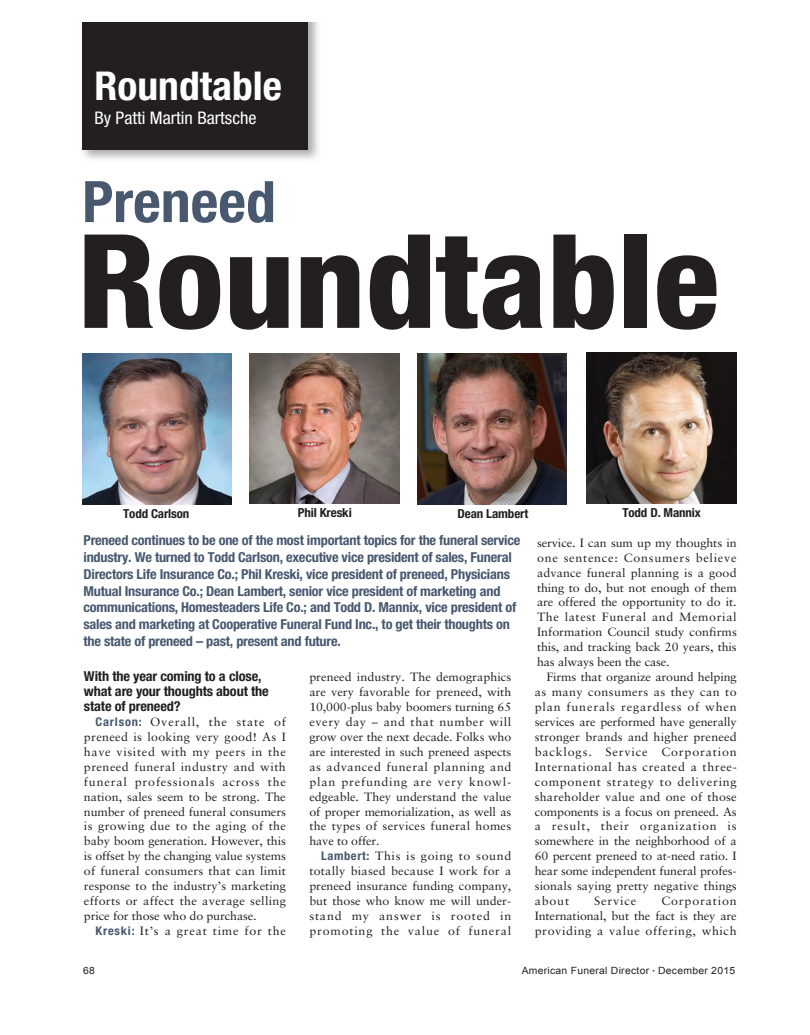
<style>
.page{position:relative;width:810px;height:1035px;background:#fff}
.page>*{position:absolute;margin:0;border:0;box-sizing:border-box;transform-origin:0 0}
.t1{font:800 condensed 130.62px "Helvetica Neue LT Std";color:#231f20;scale:1.04 1}
.t2{font:700 condensed 57.25px "Helvetica Neue LT Std";color:#47586f;scale:1.04 1}
.t3{font:700 condensed 39.88px "Helvetica Neue LT Std";color:#fff;scale:1.04 1}
.t4{font:condensed 17.38px "Helvetica Neue LT Std";color:#fff;scale:1.04 1}
.t5{font:700 condensed 13.75px/16.8px "Helvetica Neue LT Std";letter-spacing:-.015em;color:#47586f;scale:1.04 1}
.t6{font:700 condensed 13.75px/14.9px "Helvetica Neue LT Std";letter-spacing:-.01em;color:#231f20;scale:1.04 1}
.t7{font:700 condensed 12.5px "Helvetica Neue LT Std";letter-spacing:-.01em;color:#231f20;scale:1.04 1}
.t8{font:12px/14.9px "Sabon LT Std";letter-spacing:.005em;color:#231f20;text-align:justify;scale:1.04 1}
.t9{font:12px "Sabon LT Std";letter-spacing:.065em;color:#231f20;scale:1.04 1}
.t10{font:12px "Sabon LT Std";letter-spacing:.05em;color:#231f20;scale:1.04 1}
.t11{font:12px "Sabon LT Std";letter-spacing:.025em;color:#231f20;scale:1.04 1}
.t12{font:12px "Sabon LT Std";letter-spacing:.06em;color:#231f20;scale:1.04 1}
.t13{font:12px "Sabon LT Std";letter-spacing:.035em;color:#231f20;scale:1.04 1}
.t14{font:12px "Sabon LT Std";letter-spacing:.045em;color:#231f20;scale:1.04 1}
.t15{font:12px "Sabon LT Std";letter-spacing:.03em;color:#231f20;scale:1.04 1}
.t16{font:10px "Arial";letter-spacing:.025em;color:#231f20;scale:1.04 1}
.s1{font-family:"Helvetica Neue LT Std";font-weight:700;font-stretch:condensed;color:#47586f}
.s2{font-size:6.25px}
</style>
<div class="page">
<img style="left:83px;top:22px;width:236px;height:137px">
<div style="left:82px;top:22px;width:226px;height:128px;background:#231f20"></div>
<img style="left:82px;top:353px;width:150px;height:151px">
<img style="left:250px;top:353px;width:150px;height:150px">
<img style="left:417px;top:353px;width:150px;height:151px">
<img style="left:587px;top:352px;width:149px;height:151px">
<p class="t3" style="left:94px;top:62px;width:182px">Roundtable</p>
<p class="t4" style="left:94px;top:107px;width:157px">By Patti Martin Bartsche</p>
<p class="t2" style="left:82px;top:167px;width:188px">Preneed</p>
<p class="t1" style="left:77px;top:201px;width:618px">Roundtable</p>
<p class="t7" style="left:123px;top:506px;width:65px">Todd Carlson</p>
<p class="t7" style="left:298px;top:505px;width:53px">Phil Kreski</p>
<p class="t7" style="left:458px;top:506px;width:69px">Dean Lambert</p>
<p class="t7" style="left:622px;top:505px;width:77px">Todd D. Mannix</p>
<p class="t5" style="left:84px;top:532px;width:422px">Preneed continues to be one of the most important topics for the funeral service industry. We turned to Todd Carlson, executive vice president of sales, Funeral Directors Life Insurance Co.; Phil Kreski, vice president of preneed, Physicians Mutual Insurance Co.; Dean Lambert, senior vice president of marketing and communications, Homesteaders Life Co.; and Todd D. Mannix, vice president of sales and marketing at Cooperative Funeral Fund Inc., to get their thoughts on the state of preneed – past, present and future.</p>
<p class="t6" style="left:84px;top:669px;width:179px">With the year coming to a close, what are your thoughts about the state of preneed?</p>
<p class="t9" style="left:96px;top:715px;width:185px"><span class="s1">Carlson:</span> Overall, the state of</p>
<p class="t11" style="left:84px;top:730px;width:196px">preneed is looking very good! As I</p>
<p class="t10" style="left:84px;top:744px;width:196px">have visited with my peers in the</p>
<p class="t13" style="left:84px;top:759px;width:196px">preneed funeral industry and with</p>
<p class="t9" style="left:84px;top:774px;width:196px">funeral professionals across the</p>
<p class="t8" style="left:84px;top:789px;width:196px">nation, sales seem to be strong. The</p>
<p class="t8" style="left:84px;top:804px;width:196px">number of preneed funeral consumers</p>
<p class="t15" style="left:84px;top:819px;width:196px">is growing due to the aging of the</p>
<p class="t8" style="left:84px;top:834px;width:196px">baby boom generation. However, this</p>
<p class="t8" style="left:84px;top:849px;width:196px">is offset by the changing value systems</p>
<p class="t8" style="left:84px;top:864px;width:196px">of funeral consumers that can limit</p>
<p class="t8" style="left:84px;top:878px;width:196px">response to the industry’s marketing</p>
<p class="t11" style="left:84px;top:894px;width:196px">efforts or affect the average selling</p>
<p class="t8" style="left:84px;top:908px;width:168px">price for those who do purchase.</p>
<p class="t9" style="left:96px;top:924px;width:185px"><span class="s1">Kreski:</span> It’s a great time for the</p>
<p class="t8" style="left:309px;top:669px;width:196px">preneed industry. The demographics</p>
<p class="t8" style="left:309px;top:684px;width:196px">are very favorable for preneed, with</p>
<p class="t8" style="left:309px;top:699px;width:196px">10,000-plus baby boomers turning 65</p>
<p class="t14" style="left:309px;top:715px;width:196px">every day – and that number will</p>
<p class="t8" style="left:309px;top:729px;width:196px">grow over the next decade. Folks who</p>
<p class="t8" style="left:309px;top:744px;width:196px">are interested in such preneed aspects</p>
<p class="t14" style="left:309px;top:759px;width:196px">as advanced funeral planning and</p>
<p class="t9" style="left:309px;top:774px;width:196px">plan prefunding are very knowl-</p>
<p class="t8" style="left:309px;top:789px;width:196px">edgeable. They understand the value</p>
<p class="t8" style="left:309px;top:804px;width:196px">of proper memorialization, as well as</p>
<p class="t8" style="left:309px;top:819px;width:196px">the types of services funeral homes</p>
<p class="t8" style="left:309px;top:834px;width:69px">have to offer.</p>
<p class="t10" style="left:321px;top:849px;width:185px"><span class="s1">Lambert:</span> This is going to sound</p>
<p class="t8" style="left:309px;top:864px;width:196px">totally biased because I work for a</p>
<p class="t8" style="left:309px;top:878px;width:196px">preneed insurance funding company,</p>
<p class="t8" style="left:309px;top:893px;width:196px">but those who know me will under-</p>
<p class="t9" style="left:309px;top:909px;width:196px">stand my answer is rooted in</p>
<p class="t9" style="left:309px;top:924px;width:196px">promoting the value of funeral</p>
<p class="t8" style="left:537px;top:535px;width:194px">service. I can sum up my thoughts in</p>
<p class="t12" style="left:537px;top:550px;width:194px">one sentence: Consumers believe</p>
<p class="t8" style="left:537px;top:565px;width:193px">advance funeral planning is a good</p>
<p class="t8" style="left:537px;top:580px;width:194px">thing to do, but not enough of them</p>
<p class="t8" style="left:537px;top:595px;width:193px">are offered the opportunity to do it.</p>
<p class="t10" style="left:537px;top:610px;width:193px">The latest Funeral and Memorial</p>
<p class="t8" style="left:537px;top:625px;width:194px">Information Council study confirms</p>
<p class="t8" style="left:537px;top:640px;width:194px">this, and tracking back 20 years, this</p>
<p class="t8" style="left:537px;top:654px;width:129px">has always been the case.</p>
<p class="t8" style="left:546px;top:669px;width:184px">Firms that organize around helping</p>
<p class="t13" style="left:535px;top:685px;width:196px">as many consumers as they can to</p>
<p class="t9" style="left:535px;top:700px;width:196px">plan funerals regardless of when</p>
<p class="t8" style="left:535px;top:714px;width:196px">services are performed have generally</p>
<p class="t8" style="left:535px;top:729px;width:196px">stronger brands and higher preneed</p>
<p class="t9" style="left:535px;top:744px;width:196px">backlogs. Service Corporation</p>
<p class="t10" style="left:535px;top:759px;width:196px">International has created a three-</p>
<p class="t12" style="left:535px;top:774px;width:196px">component strategy to delivering</p>
<p class="t8" style="left:535px;top:789px;width:196px">shareholder value and one of those</p>
<p class="t8" style="left:535px;top:804px;width:196px">components is a focus on preneed. As</p>
<p class="t9" style="left:535px;top:819px;width:196px">a result, their organization is</p>
<p class="t8" style="left:535px;top:834px;width:196px">somewhere in the neighborhood of a</p>
<p class="t8" style="left:535px;top:849px;width:196px">60 percent preneed to at-need ratio. I</p>
<p class="t8" style="left:535px;top:864px;width:196px">hear some independent funeral profes-</p>
<p class="t8" style="left:535px;top:878px;width:196px">sionals saying pretty negative things</p>
<p class="t8" style="left:535px;top:893px;width:35px">about</p>
<p class="t9" style="left:594px;top:894px;width:42px">Service</p>
<p class="t8" style="left:535px;top:893px;width:196px;text-indent:127px">Corporation International, but the fact is they are providing a value offering, which</p>
<p class="t16" style="left:83px;top:964px;width:13px">68</p>
<p class="t16" style="left:522px;top:964px;width:207px">American Funeral Director <span class="s2">•</span> December 2015</p>
</div>
